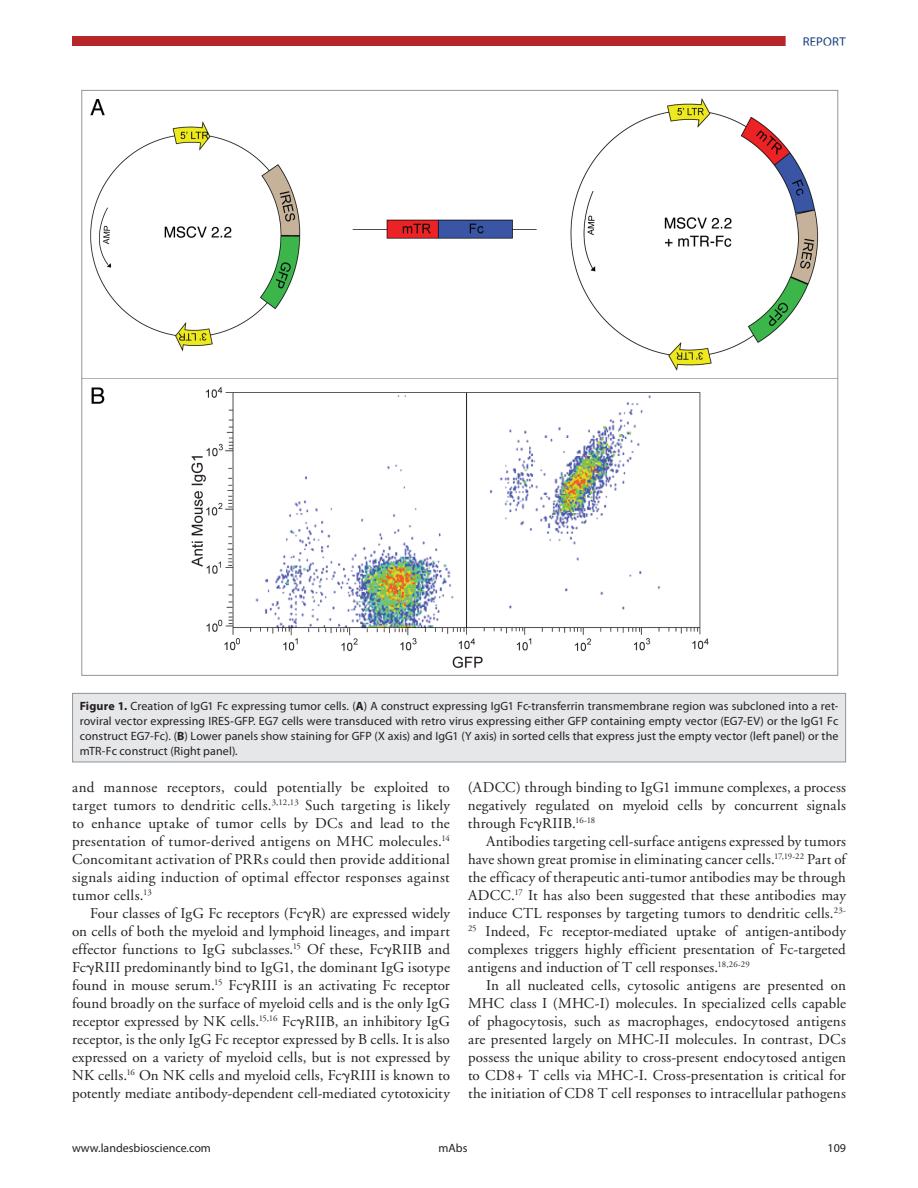
<style>
.page{position:relative;width:918px;height:1188px;background:#fff}
.page>*{position:absolute;margin:0;border:0;box-sizing:border-box;transform-origin:0 0}
.t1{font:15px/18px "Adobe Garamond";letter-spacing:.01em;color:#231f20;text-align:justify}
.t2{font:12.75px "Myriad Pro";color:#193f7c}
.t3{font:12px/15px "Myriad Pro";letter-spacing:.005em;color:#231f20;text-align:justify}
.s1{font-weight:700}
.s2{font-family:"Cambria Math"}
.s3{font-family:"Universal Std Greekw Math Pi"}
</style>
<div class="page">
<div style="left:72px;top:36px;width:774px;height:10px;background:#b7262b"></div>
<svg style="left:785px;top:36px;width:61px;height:10px"></svg>
<div style="left:73px;top:693px;width:773px;height:69px;background:#e6e7e9"></div>
<div style="left:72px;top:693px;width:774px;height:69px;border:1px solid #939598"></div>
<img style="left:83px;top:98px;width:753px;height:570px">
<p class="t2" style="left:803px;top:33px;width:43px">Report</p>
<p class="t3" style="left:80px;top:698px;width:760px"><span class="s1">Figure 1.</span> Creation of IgG1 Fc expressing tumor cells. (<span class="s1">A</span>) A construct expressing IgG1 Fc<span class="s2">‐</span>transferrin transmembrane region was subcloned into a ret&shy;roviral vector expressing IRES<span class="s2">‐</span>GFP. EG7 cells were transduced with retro virus expressing either GFP containing empty vector (EG7-EV) or the IgG1 Fc construct EG7-Fc). (<span class="s1">B</span>) Lower panels show staining for GFP (X axis) and IgG1 (Y axis) in sorted cells that express just the empty vector (left panel) or the mTR-Fc construct (Right panel).</p>
<p class="t1" style="left:72px;top:779px;width:379px">and mannose receptors, could potentially be exploited to target tumors to dendritic cells.<sup>3,12,13</sup> Such targeting is likely to enhance uptake of tumor cells by DCs and lead to the presentation of tumor-derived antigens on MHC molecules.<sup>14<br></sup>Concomitant activation of PRRs could then provide additional signals aiding induction of optimal effector responses against tumor cells.<sup>13</sup></p>
<p class="t1" style="left:72px;top:905px;width:379px;text-indent:18px">Four classes of IgG Fc receptors (Fc<span class="s3">γ</span>R) are expressed widely on cells of both the myeloid and lymphoid lineages, and impart effector functions to IgG subclasses.<sup>15</sup> Of these, Fc<span class="s3">γ</span>RIIB and Fc<span class="s3">γ</span>RIII predominantly bind to IgG1, the dominant IgG isotype found in mouse serum.<sup>15</sup> Fc<span class="s3">γ</span>RIII is an activating Fc receptor found broadly on the surface of myeloid cells and is the only IgG receptor expressed by NK cells.<sup>15,16</sup> Fc<span class="s3">γ</span>RIIB, an inhibitory IgG receptor, is the only IgG Fc receptor expressed by B cells. It is also expressed on a variety of myeloid cells, but is not expressed by NK cells.<sup>16</sup> On NK cells and myeloid cells, Fc<span class="s3">γ</span>RIII is known to potently mediate antibody-dependent cell-mediated cytotoxicity</p>
<p class="t1" style="left:468px;top:779px;width:379px">(ADCC) through binding to IgG1 immune complexes, a process negatively regulated on myeloid cells by concurrent signals through Fc<span class="s3">γ</span>RIIB.<sup>16-18</sup></p>
<p class="t1" style="left:468px;top:833px;width:380px;text-indent:18px">Antibodies targeting cell-surface antigens expressed by tumors have shown great promise in eliminating cancer cells.<sup>17,19-22</sup> Part of the efficacy of therapeutic anti-tumor antibodies may be through ADCC.<sup>17</sup> It has also been suggested that these antibodies may induce CTL responses by targeting tumors to dendritic cells.<sup>23- 25</sup> Indeed, Fc receptor-mediated uptake of antigen-antibody complexes triggers highly efficient presentation of Fc-targeted antigens and induction of T cell responses.<sup>18,26-29</sup></p>
<p class="t1" style="left:468px;top:977px;width:379px;text-indent:18px">In all nucleated cells, cytosolic antigens are presented on MHC class I (MHC-I) molecules. In specialized cells capable of phagocytosis, such as macrophages, endocytosed antigens are presented largely on MHC-II molecules. In contrast, DCs possess the unique ability to cross-present endocytosed antigen to CD8+ T cells via MHC-I. Cross-presentation is critical for the initiation of CD8 T cell responses to intracellular pathogens</p>
<p class="t3" style="left:72px;top:1140px;width:140px">www.landesbioscience.com</p>
<p class="t3" style="left:439px;top:1140px;width:30px">mAbs</p>
<p class="t3" style="left:828px;top:1140px;width:20px">109</p>
</div>
